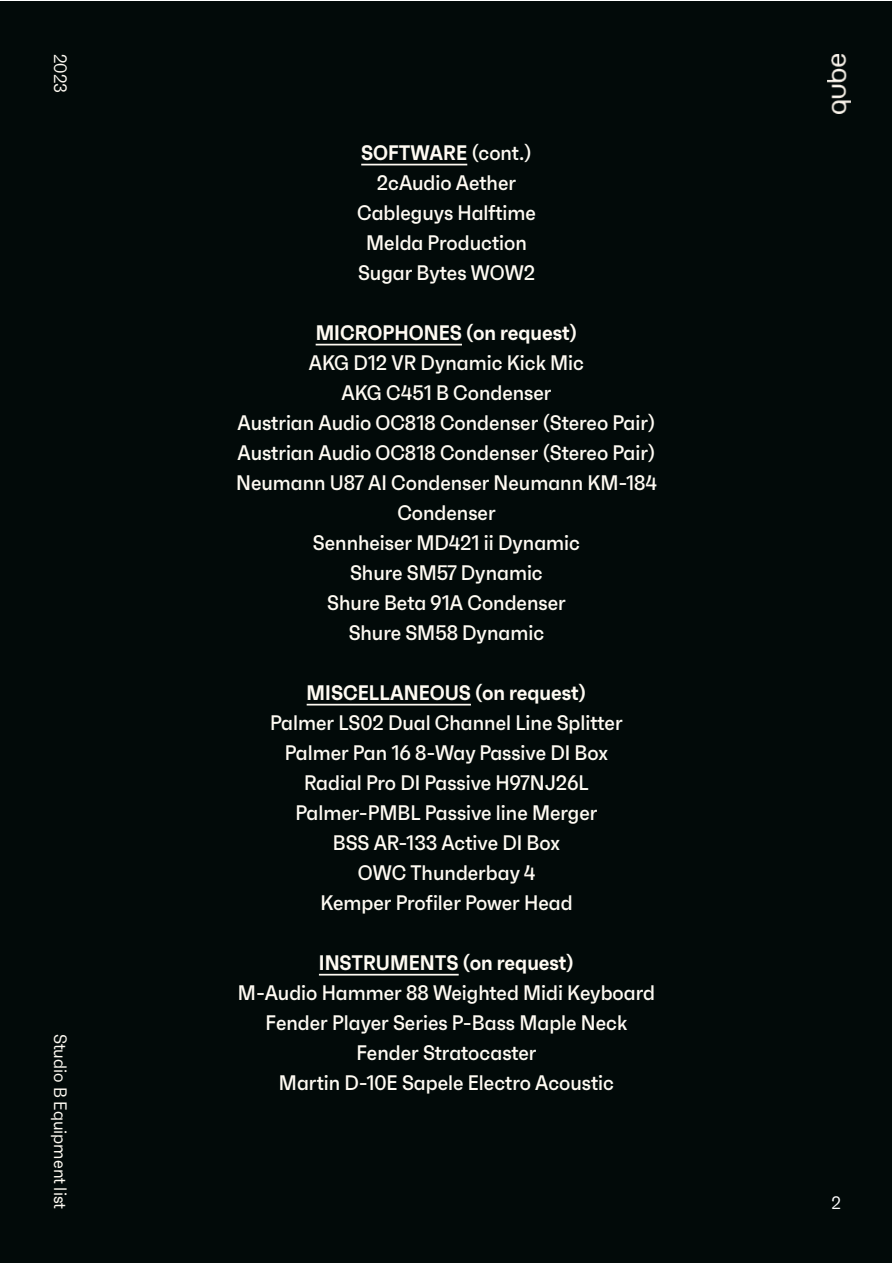
<style>
.page{position:relative;width:893px;height:1263px;background:#fff}
.page>*{position:absolute;margin:0;border:0;box-sizing:border-box;transform-origin:0 0}
.t1{font:500 21px/30px "Faktum Con";color:#fffbf3;text-align:center}
.t2{font:600 21px "Faktum Con";color:#fffbf3}
.t3{font:18px "Faktum Con";color:#fffbf3}
.t4{font:18px "Faktum Con";color:#fff}
.s1{font-weight:600}
</style>
<div class="page">
<div style="left:1px;top:1px;width:891px;height:1261px;background:#020a09"></div>
<hr style="left:361px;top:164px;width:106px;height:1px;background:#fffbf3">
<hr style="left:316px;top:344px;width:146px;height:1px;background:#fffbf3">
<hr style="left:307px;top:704px;width:164px;height:1px;background:#fffbf3">
<hr style="left:319px;top:974px;width:140px;height:1px;background:#fffbf3">
<img style="left:827px;top:54px;width:23px;height:60px">
<p class="t3" style="left:71px;top:54px;width:40px;rotate:90deg">2023</p>
<p class="t3" style="left:71px;top:1034px;width:177px;rotate:90deg">Studio B Equipment list</p>
<p class="t1" style="left:357px;top:137px;width:180px"><span class="s1">SOFTWARE</span> (cont.)<br>2cAudio Aether<br>Cableguys Halftime<br>Melda Production<br>Sugar Bytes WOW2</p>
<p class="t2" style="left:316px;top:319px;width:263px">MICROPHONES (on request)</p>
<p class="t1" style="left:236px;top:347px;width:422px">AKG D12 VR Dynamic Kick Mic<br>AKG C451 B Condenser<br>Austrian Audio OC818 Condenser (Stereo Pair)<br>Austrian Audio OC818 Condenser (Stereo Pair)<br>Neumann U87 AI Condenser Neumann KM-184<br>Condenser<br>Sennheiser MD421 ii Dynamic<br>Shure SM57 Dynamic<br>Shure Beta 91A Condenser<br>Shure SM58 Dynamic</p>
<p class="t2" style="left:307px;top:679px;width:281px">MISCELLANEOUS (on request)</p>
<p class="t1" style="left:270px;top:707px;width:354px">Palmer LS02 Dual Channel Line Splitter<br>Palmer Pan 16 8-Way Passive DI Box<br>Radial Pro DI Passive H97NJ26L<br>Palmer-PMBL Passive line Merger<br>BSS AR-133 Active DI Box<br>OWC Thunderbay 4<br>Kemper Profiler Power Head</p>
<p class="t2" style="left:319px;top:949px;width:257px">INSTRUMENTS (on request)</p>
<p class="t1" style="left:238px;top:977px;width:418px">M-Audio Hammer 88 Weighted Midi Keyboard Fender Player Series P-Bass Maple Neck Fender Stratocaster<br>Martin D-10E Sapele Electro Acoustic</p>
<p class="t4" style="left:832px;top:1192px;width:11px">2</p>
</div>
